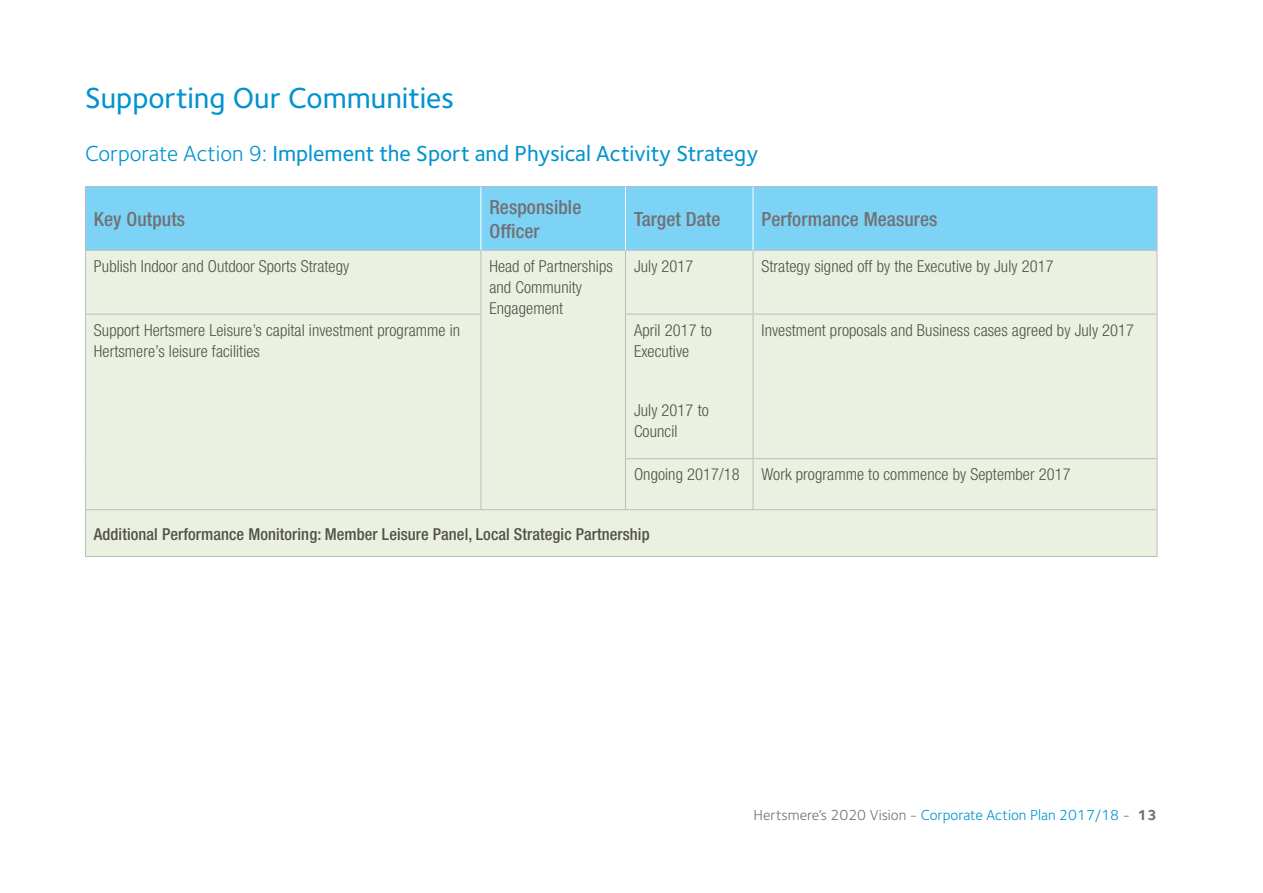
<style>
.page{position:relative;width:1263px;height:893px;background:#fff}
.page>*{position:absolute;margin:0;border:0;box-sizing:border-box;transform-origin:0 0}
.heading{font:500 30px "Foundry Sterling";color:#0093d0}
.corporate_action{font:500 22.5px "Foundry Sterling";color:#0093d0}
.table_txt_top{font:500 condensed 19.5px/24px "Helvetica Neue";letter-spacing:.005em;color:#717074}
.table_txt{font:300 condensed 16.5px/21px "Helvetica Neue";letter-spacing:.005em;color:#535249}
.table_txt_2{font:500 condensed 16.5px "Helvetica Neue";letter-spacing:.005em;color:#535249}
.t1{font:15px "Foundry Sterling";color:#0093d0}
.s1{font-weight:400}
.s2{color:#717074}
.s3{font-weight:700;color:#717074}
</style>
<div class="page">
<div style="left:86px;top:187px;width:1071px;height:63px;background:#7cd3f6"></div>
<div style="left:86px;top:251px;width:1071px;height:305px;background:#ebf1e0"></div>
<hr style="left:85px;top:250px;width:396px;height:1px;background:#bcbdc0">
<hr style="left:481px;top:250px;width:144px;height:1px;background:#bcbdc0">
<hr style="left:480px;top:251px;width:1px;height:63px;background:#bcbdc0">
<hr style="left:625px;top:250px;width:128px;height:1px;background:#bcbdc0">
<hr style="left:625px;top:251px;width:1px;height:63px;background:#bcbdc0">
<hr style="left:753px;top:250px;width:404px;height:1px;background:#bcbdc0">
<hr style="left:753px;top:251px;width:1px;height:63px;background:#bcbdc0">
<hr style="left:85px;top:314px;width:396px;height:1px;background:#bcbdc0">
<hr style="left:480px;top:314px;width:1px;height:145px;background:#bcbdc0">
<hr style="left:480px;top:459px;width:1px;height:50px;background:#bcbdc0">
<hr style="left:625px;top:314px;width:128px;height:1px;background:#bcbdc0">
<hr style="left:625px;top:314px;width:1px;height:144px;background:#bcbdc0">
<hr style="left:753px;top:314px;width:404px;height:1px;background:#bcbdc0">
<hr style="left:753px;top:314px;width:1px;height:144px;background:#bcbdc0">
<hr style="left:625px;top:458px;width:128px;height:1px;background:#bcbdc0">
<hr style="left:625px;top:459px;width:1px;height:50px;background:#bcbdc0">
<hr style="left:753px;top:458px;width:404px;height:1px;background:#bcbdc0">
<hr style="left:753px;top:459px;width:1px;height:50px;background:#bcbdc0">
<hr style="left:85px;top:509px;width:396px;height:1px;background:#bcbdc0">
<hr style="left:481px;top:509px;width:144px;height:1px;background:#bcbdc0">
<hr style="left:625px;top:509px;width:128px;height:1px;background:#bcbdc0">
<hr style="left:753px;top:509px;width:404px;height:1px;background:#bcbdc0">
<hr style="left:85px;top:556px;width:396px;height:1px;background:#bcbdc0">
<hr style="left:481px;top:556px;width:144px;height:1px;background:#bcbdc0">
<hr style="left:625px;top:556px;width:128px;height:1px;background:#bcbdc0">
<hr style="left:753px;top:556px;width:404px;height:1px;background:#bcbdc0">
<hr style="left:480px;top:187px;width:1px;height:63px;background:#fff">
<hr style="left:625px;top:187px;width:1px;height:63px;background:#fff">
<hr style="left:753px;top:187px;width:1px;height:63px;background:#fff">
<hr style="left:85px;top:186px;width:396px;height:1px;background:#bcbdc0">
<hr style="left:85px;top:187px;width:1px;height:63px;background:#bcbdc0">
<hr style="left:481px;top:186px;width:144px;height:1px;background:#bcbdc0">
<hr style="left:625px;top:186px;width:128px;height:1px;background:#bcbdc0">
<hr style="left:753px;top:186px;width:404px;height:1px;background:#bcbdc0">
<hr style="left:1157px;top:187px;width:1px;height:63px;background:#bcbdc0">
<hr style="left:85px;top:251px;width:1px;height:63px;background:#bcbdc0">
<hr style="left:1157px;top:251px;width:1px;height:63px;background:#bcbdc0">
<hr style="left:85px;top:314px;width:1px;height:145px;background:#bcbdc0">
<hr style="left:85px;top:459px;width:1px;height:50px;background:#bcbdc0">
<hr style="left:1157px;top:314px;width:1px;height:144px;background:#bcbdc0">
<hr style="left:1157px;top:459px;width:1px;height:50px;background:#bcbdc0">
<hr style="left:85px;top:510px;width:1px;height:46px;background:#bcbdc0">
<hr style="left:1157px;top:510px;width:1px;height:46px;background:#bcbdc0">
<p class="heading" style="left:85px;top:81px;width:370px">Supporting Our Communities</p>
<p class="corporate_action" style="left:85px;top:140px;width:675px"><span class="s1">Corporate Action 9:</span> Implement the Sport and Physical Activity Strategy</p>
<p class="table_txt_top" style="left:94px;top:207px;width:93px">Key Outputs</p>
<p class="table_txt_top" style="left:489px;top:195px;width:93px">Responsible<br>Officer</p>
<p class="table_txt_top" style="left:634px;top:207px;width:88px">Target Date</p>
<p class="table_txt_top" style="left:761px;top:207px;width:177px">Performance Measures</p>
<p class="table_txt" style="left:94px;top:255px;width:257px">Publish Indoor and Outdoor Sports Strategy</p>
<p class="table_txt" style="left:489px;top:255px;width:125px">Head of Partnerships and Community<br>Engagement</p>
<p class="table_txt" style="left:634px;top:255px;width:61px">July 2017</p>
<p class="table_txt" style="left:761px;top:255px;width:294px">Strategy signed off by the Executive by July 2017</p>
<p class="table_txt" style="left:94px;top:319px;width:368px">Support Hertsmere Leisure’s capital investment programme in<br>Hertsmere’s leisure facilities</p>
<p class="table_txt" style="left:634px;top:319px;width:79px">April 2017 to<br>Executive</p>
<p class="table_txt" style="left:761px;top:319px;width:374px">Investment proposals and Business cases agreed by July 2017</p>
<p class="table_txt" style="left:634px;top:399px;width:76px">July 2017 to<br>Council</p>
<p class="table_txt" style="left:634px;top:464px;width:107px">Ongoing 2017/18</p>
<p class="table_txt" style="left:761px;top:464px;width:311px">Work programme to commence by September 2017</p>
<p class="table_txt_2" style="left:94px;top:524px;width:557px">Additional Performance Monitoring: Member Leisure Panel, Local Strategic Partnership</p>
<p class="t1" style="left:754px;top:806px;width:405px"><span class="s2">Hertsmere’s 2020 Vision -</span> Corporate Action Plan 2017/18 <span class="s2">-</span> <span class="s3">13</span></p>
</div>
